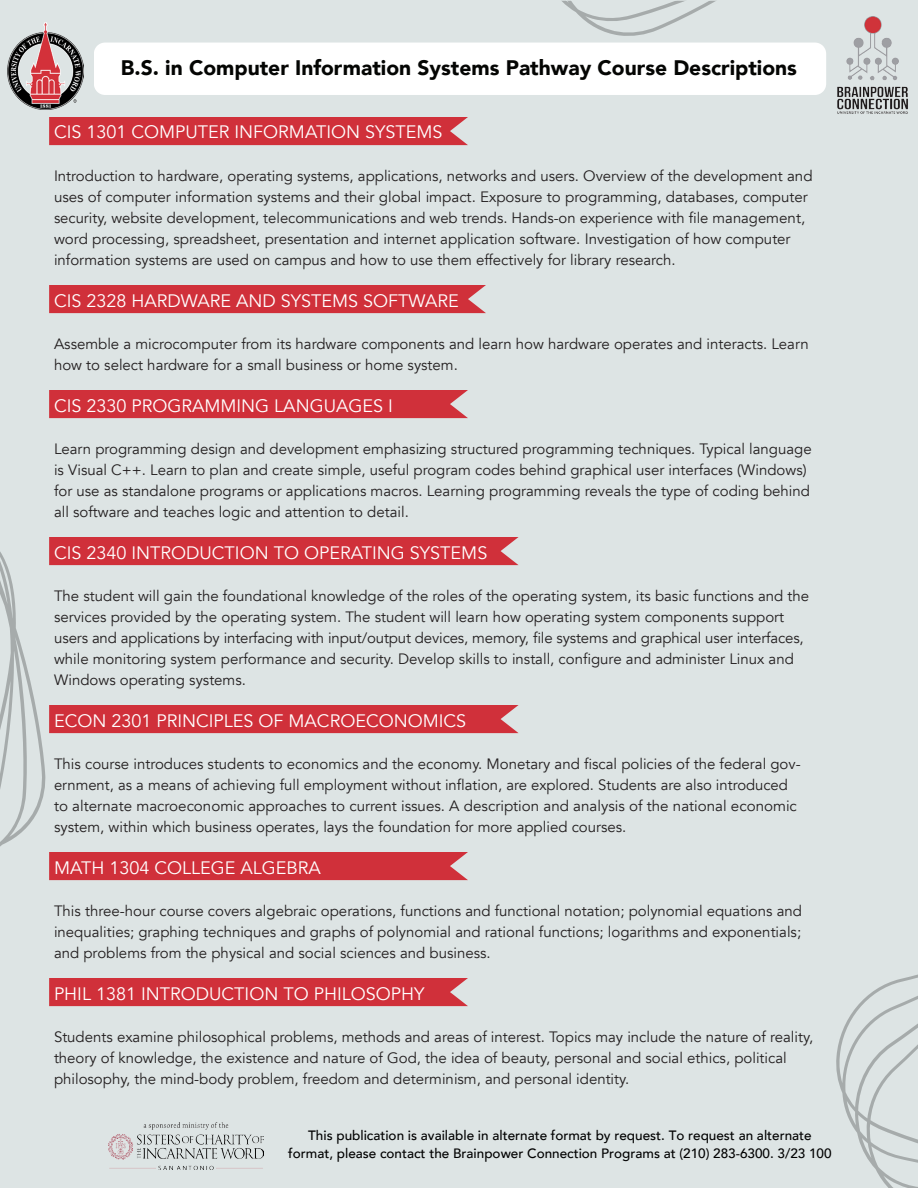
<style>
.page{position:relative;width:918px;height:1188px;background:#fff}
.page>*{position:absolute;margin:0;border:0;box-sizing:border-box;transform-origin:0 0}
.t1{font:900 21px "Avenir";color:#040503}
.t2{font:18px "Avenir";color:#fff}
.t3{font:15px/21px "Avenir";color:#231f20}
.t4{font:500 13.5px/18px "Avenir";color:#000;text-align:center}
</style>
<div class="page">
<div style="left:0;top:1px;width:918px;height:1187px;background:#dde4e4"></div>
<svg style="left:94px;top:43px;width:732px;height:52px"></svg>
<svg style="left:835px;top:875px;width:83px;height:313px;background:#d7dede"></svg>
<img style="left:834px;top:13px;width:80px;height:107px">
<img style="left:7px;top:23px;width:77px;height:87px">
<svg style="left:560px;top:1px;width:207px;height:36px;background:#d6dcdc"></svg>
<img style="left:108px;top:1123px;width:156px;height:46px">
<div style="left:49px;top:117px;width:419px;height:28px;background:#d0303a"></div>
<div style="left:49px;top:285px;width:437px;height:28px;background:#d0303a"></div>
<div style="left:49px;top:390px;width:419px;height:28px;background:#d0303a"></div>
<svg style="left:0;top:537px;width:519px;height:343px;background:#d9bdbf"></svg>
<div style="left:49px;top:978px;width:419px;height:28px;background:#d0303a"></div>
<p class="t1" style="left:121px;top:50px;width:678px">B.S. in Computer Information Systems Pathway Course Descriptions</p>
<p class="t2" style="left:54px;top:121px;width:390px">CIS 1301 COMPUTER INFORMATION SYSTEMS</p>
<p class="t3" style="left:54px;top:165px;width:760px">Introduction to hardware, operating systems, applications, networks and users. Overview of the development and uses of computer information systems and their global impact. Exposure to programming, databases, computer security, website development, telecommunications and web trends. Hands-on experience with file management, word processing, spreadsheet, presentation and internet application software. Investigation of how computer information systems are used on campus and how to use them effectively for library research.</p>
<p class="t2" style="left:54px;top:290px;width:406px">CIS 2328 HARDWARE AND SYSTEMS SOFTWARE</p>
<p class="t3" style="left:54px;top:333px;width:756px">Assemble a microcomputer from its hardware components and learn how hardware operates and interacts. Learn how to select hardware for a small business or home system.</p>
<p class="t2" style="left:54px;top:395px;width:340px">CIS 2330 PROGRAMMING LANGUAGES I</p>
<p class="t3" style="left:54px;top:438px;width:759px">Learn programming design and development emphasizing structured programming techniques. Typical language is Visual C++. Learn to plan and create simple, useful program codes behind graphical user interfaces (Windows) for use as standalone programs or applications macros. Learning programming reveals the type of coding behind all software and teaches logic and attention to detail.</p>
<p class="t2" style="left:54px;top:542px;width:435px">CIS 2340 INTRODUCTION TO OPERATING SYSTEMS</p>
<p class="t3" style="left:54px;top:585px;width:757px">The student will gain the foundational knowledge of the roles of the operating system, its basic functions and the services provided by the operating system. The student will learn how operating system components support users and applications by interfacing with input/output devices, memory, file systems and graphical user interfaces, while monitoring system performance and security. Develop skills to install, configure and administer Linux and Windows operating systems.</p>
<p class="t2" style="left:54px;top:710px;width:414px">ECON 2301 PRINCIPLES OF MACROECONOMICS</p>
<p class="t3" style="left:54px;top:753px;width:748px">This course introduces students to economics and the economy. Monetary and fiscal policies of the federal gov&shy;ernment, as a means of achieving full employment without inflation, are explored. Students are also introduced to alternate macroeconomic approaches to current issues. A description and analysis of the national economic system, within which business operates, lays the foundation for more applied courses.</p>
<p class="t2" style="left:54px;top:857px;width:268px">MATH 1304 COLLEGE ALGEBRA</p>
<p class="t3" style="left:54px;top:900px;width:750px;text-align:justify">This three-hour course covers algebraic operations, functions and functional notation; polynomial equations and inequalities; graphing techniques and graphs of polynomial and rational functions; logarithms and exponentials; and problems from the physical and social sciences and business.</p>
<p class="t2" style="left:54px;top:983px;width:372px">PHIL 1381 INTRODUCTION TO PHILOSOPHY</p>
<p class="t3" style="left:54px;top:1026px;width:761px">Students examine philosophical problems, methods and areas of interest. Topics may include the nature of reality,</p>
<p class="t3" style="left:54px;top:1047px;width:734px">theory of knowledge, the existence and nature of God, the idea of beauty, personal and social ethics, political</p>
<p class="t3" style="left:54px;top:1068px;width:577px">philosophy, the mind-body problem, freedom and determinism, and personal identity.</p>
<p class="t4" style="left:288px;top:1126px;width:545px">This publication is available in alternate format by request. To request an alternate format, please contact the Brainpower Connection Programs at (210) 283-6300. 3/23 100</p>
</div>
